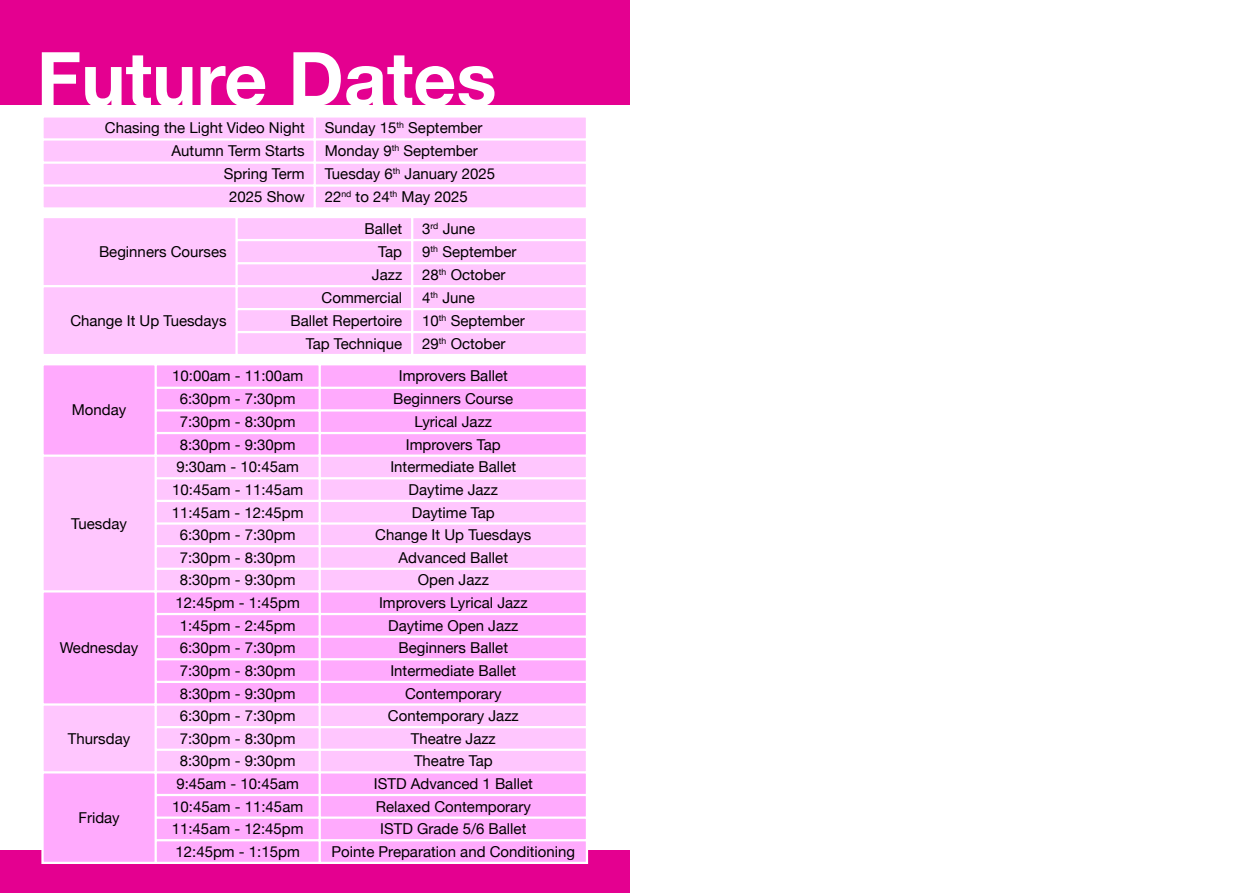
<style>
.page{position:relative;width:1259px;height:893px;background:#fff}
.page>*{position:absolute;margin:0;border:0;box-sizing:border-box;transform-origin:0 0}
.t1{font:700 75px "Helvetica Neue";color:#fff}
.t2{font:15px "Helvetica Neue";color:#000}
.t3{font:8.7px "Helvetica Neue";color:#000}
</style>
<div class="page">
<div style="left:0;top:0;width:629px;height:104px;background:#e40090"></div>
<div style="left:0;top:850px;width:629px;height:43px;background:#e40090"></div>
<div style="left:44px;top:118px;width:542px;height:89px;background:#ffc6fe"></div>
<hr style="left:314px;top:116px;width:2px;height:92px;background:#fff">
<hr style="left:43px;top:138px;width:544px;height:3px;background:#fff">
<hr style="left:43px;top:161px;width:544px;height:3px;background:#fff">
<hr style="left:43px;top:184px;width:544px;height:3px;background:#fff">
<div style="left:44px;top:218px;width:542px;height:136px;background:#ffc6fe"></div>
<hr style="left:235px;top:217px;width:3px;height:138px;background:#fff">
<hr style="left:411px;top:217px;width:2px;height:138px;background:#fff">
<hr style="left:237px;top:239px;width:350px;height:2px;background:#fff">
<hr style="left:237px;top:262px;width:350px;height:2px;background:#fff">
<hr style="left:43px;top:285px;width:544px;height:2px;background:#fff">
<hr style="left:237px;top:308px;width:350px;height:2px;background:#fff">
<hr style="left:237px;top:331px;width:350px;height:2px;background:#fff">
<div style="left:44px;top:365px;width:542px;height:497px;background:#ffaafd"></div>
<div style="left:44px;top:457px;width:542px;height:133px;background:#ffc6fe"></div>
<div style="left:44px;top:706px;width:542px;height:65px;background:#ffc6fe"></div>
<hr style="left:41px;top:363px;width:3px;height:501px;background:#fff">
<hr style="left:586px;top:363px;width:2px;height:501px;background:#fff">
<hr style="left:155px;top:364px;width:2px;height:499px;background:#fff">
<hr style="left:318px;top:364px;width:3px;height:499px;background:#fff">
<hr style="left:156px;top:387px;width:431px;height:2px;background:#fff">
<hr style="left:156px;top:409px;width:431px;height:3px;background:#fff">
<hr style="left:156px;top:432px;width:431px;height:2px;background:#fff">
<hr style="left:43px;top:454px;width:544px;height:3px;background:#fff">
<hr style="left:156px;top:477px;width:431px;height:2px;background:#fff">
<hr style="left:156px;top:500px;width:431px;height:2px;background:#fff">
<hr style="left:156px;top:522px;width:431px;height:3px;background:#fff">
<hr style="left:156px;top:545px;width:431px;height:2px;background:#fff">
<hr style="left:156px;top:568px;width:431px;height:2px;background:#fff">
<hr style="left:43px;top:590px;width:544px;height:2px;background:#fff">
<hr style="left:156px;top:613px;width:431px;height:2px;background:#fff">
<hr style="left:156px;top:635px;width:431px;height:3px;background:#fff">
<hr style="left:156px;top:658px;width:431px;height:2px;background:#fff">
<hr style="left:156px;top:681px;width:431px;height:2px;background:#fff">
<hr style="left:43px;top:703px;width:544px;height:3px;background:#fff">
<hr style="left:156px;top:726px;width:431px;height:2px;background:#fff">
<hr style="left:156px;top:749px;width:431px;height:2px;background:#fff">
<hr style="left:43px;top:771px;width:544px;height:2px;background:#fff">
<hr style="left:156px;top:794px;width:431px;height:2px;background:#fff">
<hr style="left:156px;top:816px;width:431px;height:3px;background:#fff">
<hr style="left:156px;top:839px;width:431px;height:2px;background:#fff">
<hr style="left:43px;top:862px;width:544px;height:2px;background:#fff">
<p class="t1" style="left:37px;top:33px;width:461px">Future Dates</p>
<p class="t2" style="left:105px;top:119px;width:201px">Chasing the Light Video Night</p>
<p class="t2" style="left:325px;top:119px;width:73px">Sunday 15</p>
<p class="t3" style="left:396px;top:120px;width:9px">th</p>
<p class="t2" style="left:408px;top:119px;width:76px">September</p>
<p class="t2" style="left:172px;top:142px;width:135px">Autumn Term Starts</p>
<p class="t2" style="left:325px;top:142px;width:68px">Monday 9</p>
<p class="t3" style="left:392px;top:143px;width:9px">th</p>
<p class="t2" style="left:403px;top:142px;width:76px">September</p>
<p class="t2" style="left:224px;top:165px;width:82px">Spring Term</p>
<p class="t2" style="left:325px;top:165px;width:70px">Tuesday 6</p>
<p class="t3" style="left:393px;top:166px;width:9px">th</p>
<p class="t2" style="left:405px;top:165px;width:92px">January 2025</p>
<p class="t2" style="left:229px;top:188px;width:77px">2025 Show</p>
<p class="t2" style="left:325px;top:188px;width:18px">22</p>
<p class="t3" style="left:341px;top:189px;width:12px">nd</p>
<p class="t2" style="left:356px;top:188px;width:36px">to 24</p>
<p class="t3" style="left:390px;top:189px;width:9px">th</p>
<p class="t2" style="left:402px;top:188px;width:68px">May 2025</p>
<p class="t2" style="left:99px;top:243px;width:129px">Beginners Courses</p>
<p class="t2" style="left:70px;top:312px;width:158px">Change It Up Tuesdays</p>
<p class="t2" style="left:364px;top:220px;width:39px">Ballet</p>
<p class="t2" style="left:422px;top:220px;width:10px">3</p>
<p class="t3" style="left:430px;top:221px;width:9px">rd</p>
<p class="t2" style="left:443px;top:220px;width:34px">June</p>
<p class="t2" style="left:378px;top:243px;width:25px">Tap</p>
<p class="t2" style="left:422px;top:243px;width:10px">9</p>
<p class="t3" style="left:430px;top:244px;width:9px">th</p>
<p class="t2" style="left:442px;top:243px;width:76px">September</p>
<p class="t2" style="left:372px;top:266px;width:32px">Jazz</p>
<p class="t2" style="left:422px;top:266px;width:18px">28</p>
<p class="t3" style="left:439px;top:267px;width:9px">th</p>
<p class="t2" style="left:451px;top:266px;width:56px">October</p>
<p class="t2" style="left:321px;top:289px;width:82px">Commercial</p>
<p class="t2" style="left:422px;top:289px;width:10px">4</p>
<p class="t3" style="left:430px;top:290px;width:9px">th</p>
<p class="t2" style="left:442px;top:289px;width:34px">June</p>
<p class="t2" style="left:290px;top:312px;width:113px">Ballet Repertoire</p>
<p class="t2" style="left:422px;top:312px;width:18px">10</p>
<p class="t3" style="left:439px;top:313px;width:9px">th</p>
<p class="t2" style="left:451px;top:312px;width:76px">September</p>
<p class="t2" style="left:306px;top:335px;width:98px">Tap Technique</p>
<p class="t2" style="left:422px;top:335px;width:18px">29</p>
<p class="t3" style="left:439px;top:336px;width:9px">th</p>
<p class="t2" style="left:451px;top:335px;width:56px">October</p>
<p class="t2" style="left:72px;top:401px;width:56px">Monday</p>
<p class="t2" style="left:71px;top:515px;width:57px">Tuesday</p>
<p class="t2" style="left:60px;top:639px;width:80px">Wednesday</p>
<p class="t2" style="left:68px;top:729px;width:64px">Thursday</p>
<p class="t2" style="left:78px;top:809px;width:43px">Friday</p>
<p class="t2" style="left:172px;top:367px;width:132px">10:00am - 11:00am</p>
<p class="t2" style="left:399px;top:367px;width:110px">Improvers Ballet</p>
<p class="t2" style="left:180px;top:390px;width:117px">6:30pm - 7:30pm</p>
<p class="t2" style="left:393px;top:390px;width:121px">Beginners Course</p>
<p class="t2" style="left:180px;top:413px;width:117px">7:30pm - 8:30pm</p>
<p class="t2" style="left:414px;top:413px;width:79px">Lyrical Jazz</p>
<p class="t2" style="left:180px;top:435px;width:117px">8:30pm - 9:30pm</p>
<p class="t2" style="left:406px;top:435px;width:97px">Improvers Tap</p>
<p class="t2" style="left:176px;top:458px;width:124px">9:30am - 10:45am</p>
<p class="t2" style="left:390px;top:458px;width:127px">Intermediate Ballet</p>
<p class="t2" style="left:172px;top:481px;width:132px">10:45am - 11:45am</p>
<p class="t2" style="left:408px;top:481px;width:91px">Daytime Jazz</p>
<p class="t2" style="left:172px;top:503px;width:133px">11:45am - 12:45pm</p>
<p class="t2" style="left:412px;top:503px;width:85px">Daytime Tap</p>
<p class="t2" style="left:180px;top:526px;width:117px">6:30pm - 7:30pm</p>
<p class="t2" style="left:375px;top:526px;width:158px">Change It Up Tuesdays</p>
<p class="t2" style="left:180px;top:548px;width:117px">7:30pm - 8:30pm</p>
<p class="t2" style="left:398px;top:548px;width:111px">Advanced Ballet</p>
<p class="t2" style="left:180px;top:571px;width:117px">8:30pm - 9:30pm</p>
<p class="t2" style="left:418px;top:571px;width:73px">Open Jazz</p>
<p class="t2" style="left:175px;top:594px;width:126px">12:45pm - 1:45pm</p>
<p class="t2" style="left:379px;top:594px;width:150px">Improvers Lyrical Jazz</p>
<p class="t2" style="left:180px;top:616px;width:117px">1:45pm - 2:45pm</p>
<p class="t2" style="left:388px;top:616px;width:132px">Daytime Open Jazz</p>
<p class="t2" style="left:180px;top:639px;width:117px">6:30pm - 7:30pm</p>
<p class="t2" style="left:398px;top:639px;width:111px">Beginners Ballet</p>
<p class="t2" style="left:180px;top:662px;width:117px">7:30pm - 8:30pm</p>
<p class="t2" style="left:390px;top:662px;width:127px">Intermediate Ballet</p>
<p class="t2" style="left:180px;top:684px;width:117px">8:30pm - 9:30pm</p>
<p class="t2" style="left:405px;top:684px;width:98px">Contemporary</p>
<p class="t2" style="left:180px;top:707px;width:117px">6:30pm - 7:30pm</p>
<p class="t2" style="left:388px;top:707px;width:132px">Contemporary Jazz</p>
<p class="t2" style="left:180px;top:729px;width:117px">7:30pm - 8:30pm</p>
<p class="t2" style="left:411px;top:729px;width:86px">Theatre Jazz</p>
<p class="t2" style="left:180px;top:752px;width:117px">8:30pm - 9:30pm</p>
<p class="t2" style="left:414px;top:752px;width:80px">Theatre Tap</p>
<p class="t2" style="left:176px;top:775px;width:124px">9:45am - 10:45am</p>
<p class="t2" style="left:374px;top:775px;width:160px">ISTD Advanced 1 Ballet</p>
<p class="t2" style="left:172px;top:797px;width:132px">10:45am - 11:45am</p>
<p class="t2" style="left:376px;top:797px;width:157px">Relaxed Contemporary</p>
<p class="t2" style="left:172px;top:820px;width:133px">11:45am - 12:45pm</p>
<p class="t2" style="left:380px;top:820px;width:148px">ISTD Grade 5/6 Ballet</p>
<p class="t2" style="left:175px;top:843px;width:126px">12:45pm - 1:15pm</p>
<p class="t2" style="left:332px;top:843px;width:245px">Pointe Preparation and Conditioning</p>
</div>
